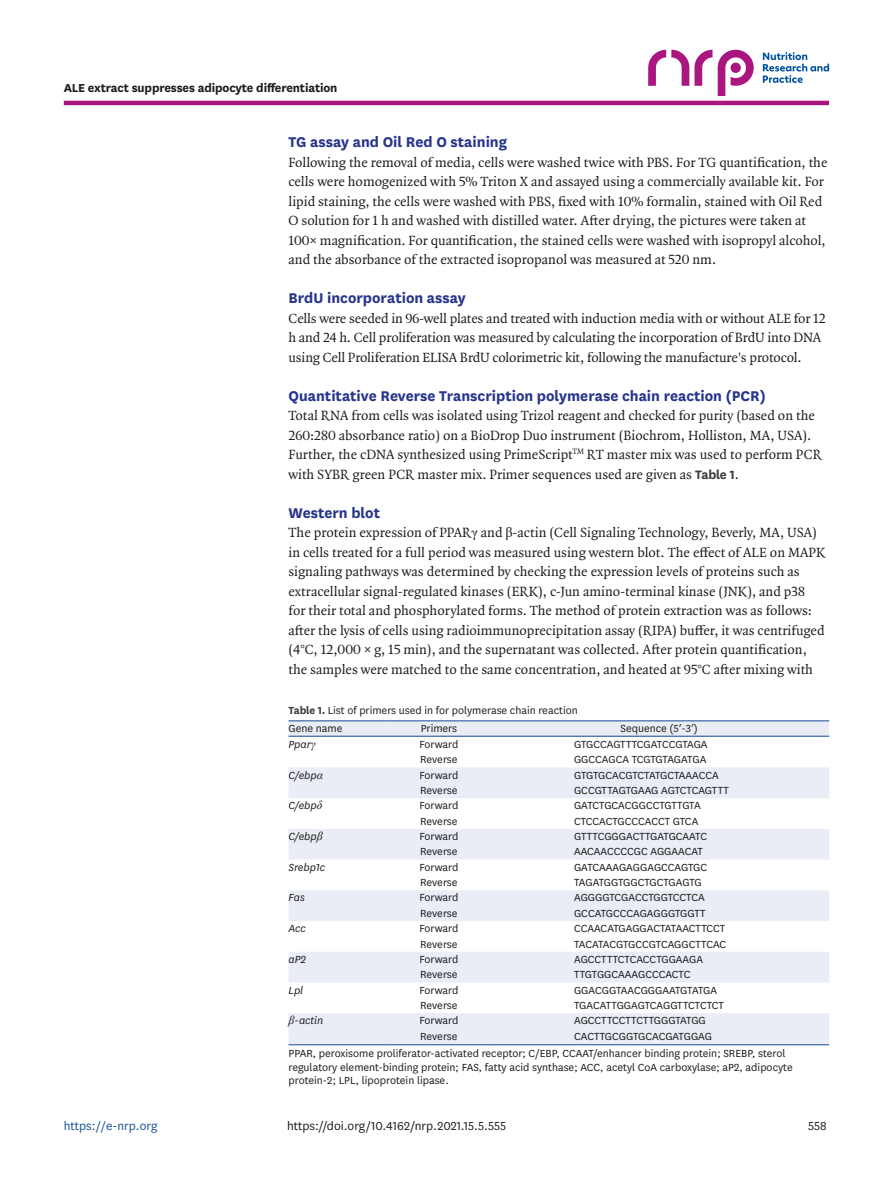
<style>
.page{position:relative;width:893px;height:1191px;background:#fff}
.page>*{position:absolute;margin:0;border:0;box-sizing:border-box;transform-origin:0 0}
.body_title2{font:700 16.5px "National";color:#27348b}
.body_p_first{font:14.25px/19.5px "Quadraat OT";color:#1d1d1b}
.doi_running_footer{font:13.5px "National";color:#1d1d1b}
.alt-title-type{font:700 13.5px "National";letter-spacing:-.01em;color:#1d1d1b}
.t1{font:13.5px "National";color:#1b5297}
.tbody_entry{font:12px "National";color:#1d1d1b}
.table-wrap-foot_p_fi{font:12px/13.5px "National";color:#1d1d1b}
.table-wrap_caption{font:12px "National";color:#1d1d1b}
.tbody_entry-2{font:italic 12px "National";color:#1d1d1b}
.thead_entry{font:12px "National";color:#1d1d1b}
.s1{font-family:"National";font-weight:700;color:#3d3d3c}
.s2{font-family:"Times New Roman"}
.s3{font-weight:700;color:#3d3d3c}
</style>
<div class="page">
<hr style="left:64px;top:101px;width:765px;height:4px;background:#a91680">
<svg style="left:718px;top:50px;width:36px;height:46px"></svg>
<svg style="left:648px;top:50px;width:64px;height:36px"></svg>
<svg style="left:763px;top:52px;width:66px;height:31px"></svg>
<svg style="left:289px;top:721px;width:540px;height:323px;fill:#eaecf6"></svg>
<hr style="left:289px;top:720px;width:100px;height:1px;background:#1b5297">
<hr style="left:389px;top:720px;width:100px;height:1px;background:#1b5297">
<hr style="left:489px;top:720px;width:340px;height:1px;background:#1b5297">
<hr style="left:289px;top:735px;width:100px;height:1px;background:#1b5297">
<hr style="left:389px;top:735px;width:100px;height:1px;background:#1b5297">
<hr style="left:489px;top:735px;width:340px;height:1px;background:#1b5297">
<hr style="left:289px;top:1044px;width:100px;height:1px;background:#1b5297">
<hr style="left:389px;top:1044px;width:100px;height:1px;background:#1b5297">
<hr style="left:489px;top:1044px;width:340px;height:1px;background:#1b5297">
<p class="alt-title-type" style="left:64px;top:78px;width:275px">ALE extract suppresses adipocyte differentiation</p>
<p class="body_title2" style="left:289px;top:130px;width:220px">TG assay and Oil Red O staining</p>
<p class="body_p_first" style="left:289px;top:152px;width:540px">Following the removal of media, cells were washed twice with PBS. For TG quantification, the cells were homogenized with 5% Triton X and assayed using a commercially available kit. For lipid staining, the cells were washed with PBS, fixed with 10% formalin, stained with Oil Red O solution for 1 h and washed with distilled water. After drying, the pictures were taken at 100× magnification. For quantification, the stained cells were washed with isopropyl alcohol, and the absorbance of the extracted isopropanol was measured at 520 nm.</p>
<p class="body_title2" style="left:289px;top:286px;width:179px">BrdU incorporation assay</p>
<p class="body_p_first" style="left:289px;top:308px;width:539px">Cells were seeded in 96-well plates and treated with induction media with or without ALE for 12 h and 24 h. Cell proliferation was measured by calculating the incorporation of BrdU into DNA using Cell Proliferation ELISA BrdU colorimetric kit, following the manufacture's protocol.</p>
<p class="body_title2" style="left:289px;top:384px;width:479px">Quantitative Reverse Transcription polymerase chain reaction (PCR)</p>
<p class="body_p_first" style="left:289px;top:406px;width:535px">Total RNA from cells was isolated using Trizol reagent and checked for purity (based on the 260:280 absorbance ratio) on a BioDrop Duo instrument (Biochrom, Holliston, MA, USA).<br>Further, the cDNA synthesized using PrimeScript<sup>TM</sup> RT master mix was used to perform PCR with SYBR green PCR master mix. Primer sequences used are given as <span class="s1">Table 1</span>.</p>
<p class="body_title2" style="left:289px;top:501px;width:93px">Western blot</p>
<p class="body_p_first" style="left:289px;top:523px;width:538px">The protein expression of PPAR<span class="s2">γ</span> and <span class="s2">β</span>-actin (Cell Signaling Technology, Beverly, MA, USA) in cells treated for a full period was measured using western blot. The effect of ALE on MAPK signaling pathways was determined by checking the expression levels of proteins such as extracellular signal-regulated kinases (ERK), c-Jun amino-terminal kinase (JNK), and p38<br>for their total and phosphorylated forms. The method of protein extraction was as follows: after the lysis of cells using radioimmunoprecipitation assay (RIPA) buffer, it was centrifuged (4°C, 12,000 × g, 15 min), and the supernatant was collected. After protein quantification, the samples were matched to the same concentration, and heated at 95°C after mixing with</p>
<p class="t1" style="left:64px;top:1116px;width:95px">https://e-nrp.org</p>
<p class="table-wrap_caption" style="left:289px;top:703px;width:291px"><span class="s3">Table 1.</span> List of primers used in for polymerase chain reaction</p>
<p class="thead_entry" style="left:289px;top:720px;width:55px">Gene name</p>
<p class="thead_entry" style="left:421px;top:720px;width:38px">Primers</p>
<p class="thead_entry" style="left:620px;top:720px;width:79px">Sequence (5<span class="s2">′</span>-3<span class="s2">′</span>)</p>
<p class="tbody_entry-2" style="left:289px;top:736px;width:28px">Ppar<span class="s2">γ</span></p>
<p class="tbody_entry" style="left:419px;top:736px;width:41px">Forward</p>
<p class="tbody_entry" style="left:574px;top:736px;width:135px">GTGCCAGTTTCGATCCGTAGA</p>
<p class="tbody_entry" style="left:420px;top:751px;width:39px">Reverse</p>
<p class="tbody_entry" style="left:574px;top:751px;width:134px">GGCCAGCA TCGTGTAGATGA</p>
<p class="tbody_entry-2" style="left:289px;top:767px;width:36px">C/ebp<span class="s2">α</span></p>
<p class="tbody_entry" style="left:419px;top:767px;width:41px">Forward</p>
<p class="tbody_entry" style="left:574px;top:767px;width:146px">GTGTGCACGTCTATGCTAAACCA</p>
<p class="tbody_entry" style="left:420px;top:782px;width:39px">Reverse</p>
<p class="tbody_entry" style="left:574px;top:782px;width:156px">GCCGTTAGTGAAG AGTCTCAGTTT</p>
<p class="tbody_entry-2" style="left:289px;top:798px;width:35px">C/ebp<span class="s2">δ</span></p>
<p class="tbody_entry" style="left:419px;top:798px;width:41px">Forward</p>
<p class="tbody_entry" style="left:574px;top:798px;width:128px">GATCTGCACGGCCTGTTGTA</p>
<p class="tbody_entry" style="left:420px;top:813px;width:39px">Reverse</p>
<p class="tbody_entry" style="left:574px;top:813px;width:126px">CTCCACTGCCCACCT GTCA</p>
<p class="tbody_entry-2" style="left:289px;top:829px;width:36px">C/ebp<span class="s2">β</span></p>
<p class="tbody_entry" style="left:419px;top:828px;width:41px">Forward</p>
<p class="tbody_entry" style="left:574px;top:828px;width:135px">GTTTCGGGACTTGATGCAATC</p>
<p class="tbody_entry" style="left:420px;top:844px;width:39px">Reverse</p>
<p class="tbody_entry" style="left:574px;top:844px;width:130px">AACAACCCCGC AGGAACAT</p>
<p class="tbody_entry-2" style="left:289px;top:859px;width:38px">Srebp1c</p>
<p class="tbody_entry" style="left:419px;top:859px;width:41px">Forward</p>
<p class="tbody_entry" style="left:574px;top:859px;width:135px">GATCAAAGAGGAGCCAGTGC</p>
<p class="tbody_entry" style="left:420px;top:874px;width:39px">Reverse</p>
<p class="tbody_entry" style="left:574px;top:874px;width:129px">TAGATGGTGGCTGCTGAGTG</p>
<p class="tbody_entry-2" style="left:289px;top:890px;width:18px">Fas</p>
<p class="tbody_entry" style="left:419px;top:890px;width:41px">Forward</p>
<p class="tbody_entry" style="left:574px;top:890px;width:132px">AGGGGTCGACCTGGTCCTCA</p>
<p class="tbody_entry" style="left:420px;top:905px;width:39px">Reverse</p>
<p class="tbody_entry" style="left:574px;top:905px;width:133px">GCCATGCCCAGAGGGTGGTT</p>
<p class="tbody_entry-2" style="left:289px;top:921px;width:19px">Acc</p>
<p class="tbody_entry" style="left:419px;top:920px;width:41px">Forward</p>
<p class="tbody_entry" style="left:574px;top:920px;width:153px">CCAACATGAGGACTATAACTTCCT</p>
<p class="tbody_entry" style="left:420px;top:936px;width:39px">Reverse</p>
<p class="tbody_entry" style="left:574px;top:936px;width:154px">TACATACGTGCCGTCAGGCTTCAC</p>
<p class="tbody_entry-2" style="left:289px;top:951px;width:19px">aP2</p>
<p class="tbody_entry" style="left:419px;top:951px;width:41px">Forward</p>
<p class="tbody_entry" style="left:574px;top:951px;width:131px">AGCCTTTCTCACCTGGAAGA</p>
<p class="tbody_entry" style="left:420px;top:966px;width:39px">Reverse</p>
<p class="tbody_entry" style="left:574px;top:966px;width:118px">TTGTGGCAAAGCCCACTC</p>
<p class="tbody_entry-2" style="left:289px;top:982px;width:16px">Lpl</p>
<p class="tbody_entry" style="left:419px;top:982px;width:41px">Forward</p>
<p class="tbody_entry" style="left:574px;top:982px;width:145px">GGACGGTAACGGGAATGTATGA</p>
<p class="tbody_entry" style="left:420px;top:997px;width:39px">Reverse</p>
<p class="tbody_entry" style="left:574px;top:997px;width:151px">TGACATTGGAGTCAGGTTCTCTCT</p>
<p class="tbody_entry-2" style="left:289px;top:1013px;width:36px"><span class="s2">β</span>-actin</p>
<p class="tbody_entry" style="left:419px;top:1012px;width:41px">Forward</p>
<p class="tbody_entry" style="left:574px;top:1012px;width:133px">AGCCTTCCTTCTTGGGTATGG</p>
<p class="tbody_entry" style="left:420px;top:1028px;width:39px">Reverse</p>
<p class="tbody_entry" style="left:574px;top:1028px;width:140px">CACTTGCGGTGCACGATGGAG</p>
<p class="table-wrap-foot_p_fi" style="left:289px;top:1046px;width:506px">PPAR, peroxisome proliferator-activated receptor; C/EBP, CCAAT/enhancer binding protein; SREBP, sterol regulatory element-binding protein; FAS, fatty acid synthase; ACC, acetyl CoA carboxylase; aP2, adipocyte protein-2; LPL, lipoprotein lipase.</p>
<p class="doi_running_footer" style="left:287px;top:1116px;width:221px">https://doi.org/10.4162/nrp.2021.15.5.555</p>
<p class="doi_running_footer" style="left:808px;top:1116px;width:20px">558</p>
</div>
